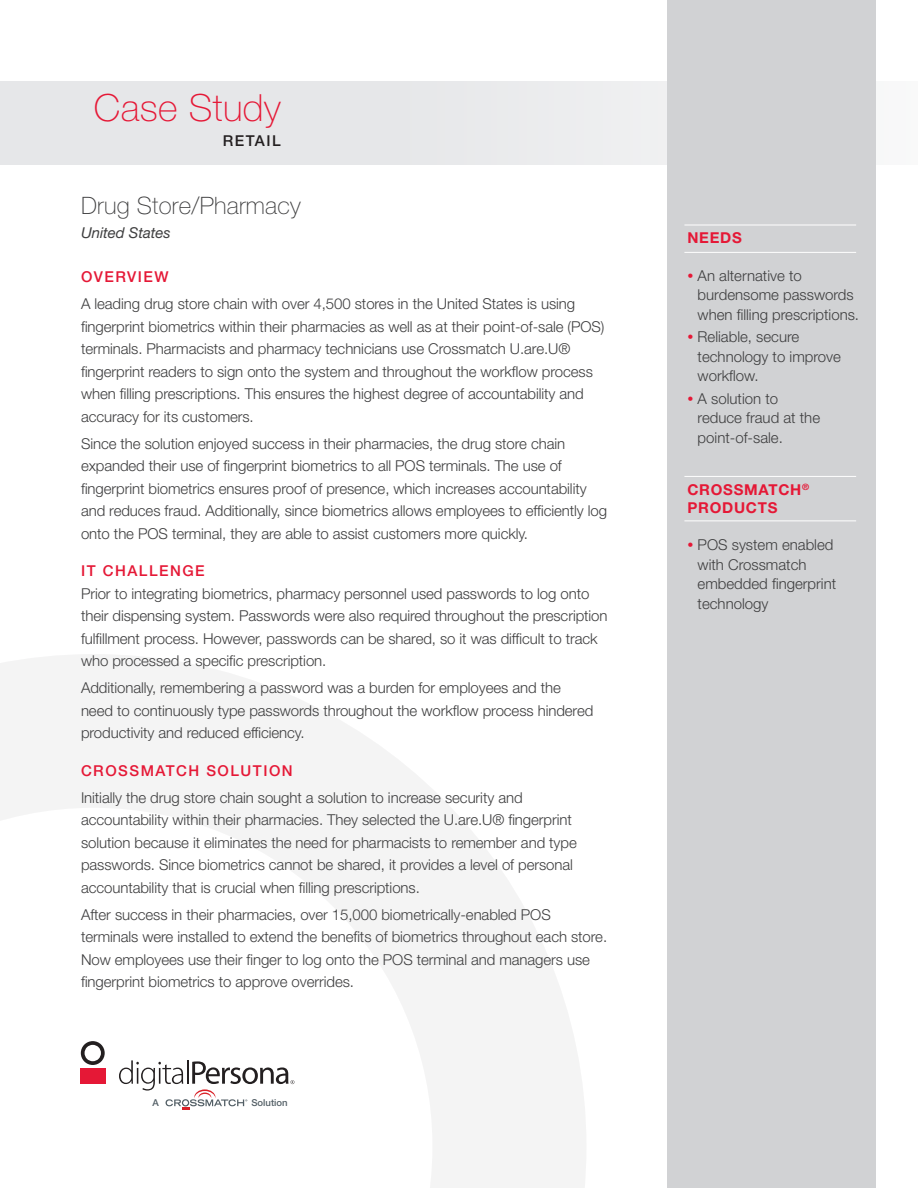
<style>
.page{position:relative;width:918px;height:1188px;background:#fff}
.page>*{position:absolute;margin:0;border:0;box-sizing:border-box;transform-origin:0 0}
.t1{font:100 37.5px "Helvetica Neue LT Std";letter-spacing:.01em;color:#e51836}
.t2{font:100 24px "Helvetica Neue LT Std";letter-spacing:.01em;color:#3e3e3f}
.t3{font:300 15px/22.5px "Helvetica Neue LT Std";letter-spacing:-.005em;color:#3e3e3f}
.t4{font:500 15px "Helvetica Neue LT Std";letter-spacing:.1em;color:#e51836}
.t5{font:700 15px/18px "Helvetica Neue LT Std";letter-spacing:.05em;color:#e51836}
.t6{font:italic 15px "Helvetica Neue LT Std";letter-spacing:-.005em;color:#3e3e3f}
.t7{font:500 15px "Helvetica Neue LT Std";letter-spacing:.1em;color:#231f20}
.t8{font:500 9.6px "Helvetica Neue LT Std";color:#525e65}
.s1{font-size:12px;color:#e51836}
</style>
<div class="page">
<div style="left:0;top:81px;width:918px;height:83px;background:#e6e7e9"></div>
<svg style="left:0;top:654px;width:586px;height:534px"></svg>
<div style="left:667px;top:0;width:209px;height:1188px;background:#d1d2d4"></div>
<div style="left:80px;top:1068px;width:26px;height:16px;background:#e51836"></div>
<svg style="left:81px;top:1041px;width:24px;height:24px"></svg>
<svg style="left:119px;top:1060px;width:175px;height:50px"></svg>
<hr style="left:684px;top:225px;width:172px;height:1px;background:#fff">
<hr style="left:684px;top:252px;width:172px;height:1px;background:#fff">
<hr style="left:684px;top:476px;width:172px;height:1px;background:#fff">
<hr style="left:684px;top:520px;width:172px;height:1px;background:#fff">
<p class="t1" style="left:94px;top:86px;width:188px">Case Study</p>
<p class="t7" style="left:223px;top:132px;width:59px">RETAIL</p>
<p class="t2" style="left:81px;top:191px;width:221px">Drug Store/Pharmacy</p>
<p class="t6" style="left:81px;top:223px;width:91px">United States</p>
<p class="t4" style="left:81px;top:268px;width:89px">OVERVIEW</p>
<p class="t3" style="left:81px;top:292px;width:525px">A leading drug store chain with over 4,500 stores in the United States is using fingerprint biometrics within their pharmacies as well as at their point-of-sale (POS) terminals. Pharmacists and pharmacy technicians use Crossmatch U.are.U® fingerprint readers to sign onto the system and throughout the workflow process when filling prescriptions. This ensures the highest degree of accountability and accuracy for its customers.</p>
<p class="t3" style="left:81px;top:432px;width:528px">Since the solution enjoyed success in their pharmacies, the drug store chain expanded their use of fingerprint biometrics to all POS terminals. The use of fingerprint biometrics ensures proof of presence, which increases accountability and reduces fraud. Additionally, since biometrics allows employees to efficiently log onto the POS terminal, they are able to assist customers more quickly.</p>
<p class="t4" style="left:81px;top:562px;width:125px">IT CHALLENGE</p>
<p class="t3" style="left:81px;top:582px;width:528px">Prior to integrating biometrics, pharmacy personnel used passwords to log onto their dispensing system. Passwords were also required throughout the prescription fulfillment process. However, passwords can be shared, so it was difficult to track who processed a specific prescription.</p>
<p class="t3" style="left:81px;top:676px;width:514px">Additionally, remembering a password was a burden for employees and the need to continuously type passwords throughout the workflow process hindered productivity and reduced efficiency.</p>
<p class="t4" style="left:81px;top:761px;width:213px">CROSSMATCH SOLUTION</p>
<p class="t3" style="left:81px;top:786px;width:497px">Initially the drug store chain sought a solution to increase security and accountability within their pharmacies. They selected the U.are.U® fingerprint solution because it eliminates the need for pharmacists to remember and type passwords. Since biometrics cannot be shared, it provides a level of personal accountability that is crucial when filling prescriptions.</p>
<p class="t3" style="left:81px;top:903px;width:528px">After success in their pharmacies, over 15,000 biometrically-enabled POS terminals were installed to extend the benefits of biometrics throughout each store.<br>Now employees use their finger to log onto the POS terminal and managers use fingerprint biometrics to approve overrides.</p>
<p class="t8" style="left:153px;top:1096px;width:8px">A</p>
<p class="t8" style="left:251px;top:1096px;width:38px">Solution</p>
<p class="t5" style="left:687px;top:229px;width:56px">NEEDS</p>
<p class="t3" style="left:698px;top:265px;width:163px;line-height:19.5px;text-indent:-10px"><span class="s1">•</span> An alternative to burdensome passwords when filling prescriptions.</p>
<p class="t3" style="left:698px;top:327px;width:145px;line-height:19.5px;text-indent:-10px"><span class="s1">•</span> Reliable, secure technology to improve workflow.</p>
<p class="t3" style="left:698px;top:388px;width:124px;line-height:19.5px;text-indent:-10px"><span class="s1">•</span> A solution to reduce fraud at the point-of-sale.</p>
<p class="t5" style="left:687px;top:480px;width:123px">CROSSMATCH<sup>®<br></sup>PRODUCTS</p>
<p class="t3" style="left:698px;top:535px;width:140px;line-height:19.5px;text-indent:-10px"><span class="s1">•</span> POS system enabled with Crossmatch embedded fingerprint technology</p>
</div>
